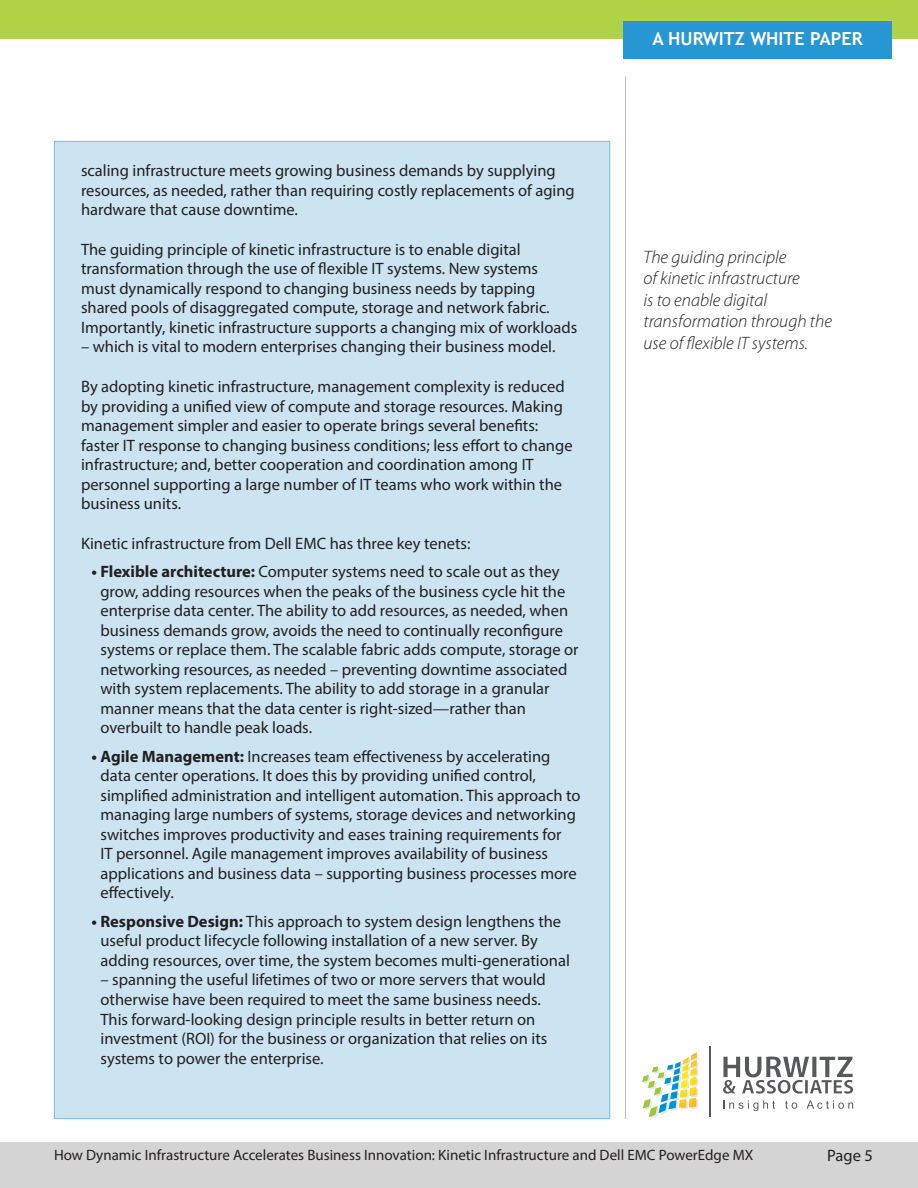
<style>
.page{position:relative;width:918px;height:1188px;background:#fff}
.page>*{position:absolute;margin:0;border:0;box-sizing:border-box;transform-origin:0 0}
.t1{font:italic 300 18px/21.6px "Myriad Pro";color:#231f20}
.t2{font:700 18px "Trebuchet MS";color:#fff}
.t3{font:16.5px/19.5px "Myriad Pro";color:#231f20}
.t4{font:15px "Myriad Pro";color:#231f20}
.s1{font-weight:700}
</style>
<div class="page">
<div style="left:0;top:0;width:918px;height:39px;background:#afd247"></div>
<div style="left:0;top:1143px;width:918px;height:45px;background:#d3d4d3"></div>
<div style="left:623px;top:21px;width:269px;height:38px;background:#2797d4"></div>
<hr style="left:625px;top:76px;width:1px;height:1043px;background:#babdbe">
<svg style="left:642px;top:1052px;width:57px;height:67px"></svg>
<svg style="left:723px;top:1057px;width:130px;height:37px"></svg>
<svg style="left:723px;top:1100px;width:52px;height:11px"></svg>
<svg style="left:785px;top:1101px;width:12px;height:8px"></svg>
<svg style="left:807px;top:1100px;width:46px;height:9px"></svg>
<hr style="left:710px;top:1047px;width:1px;height:70px;background:#57585a">
<div style="left:54px;top:141px;width:556px;height:978px;background:#cce4f2;border:1px solid #77bae3"></div>
<p class="t3" style="left:81px;top:161px;width:495px">scaling infrastructure meets growing business demands by supplying resources, as needed, rather than requiring costly replacements of aging hardware that cause downtime.</p>
<p class="t3" style="left:81px;top:239px;width:498px">The guiding principle of kinetic infrastructure is to enable digital transformation through the use of flexible IT systems. New systems<br>must dynamically respond to changing business needs by tapping shared pools of disaggregated compute, storage and network fabric.<br>Importantly, kinetic infrastructure supports a changing mix of workloads</p>
<p class="t3" style="left:81px;top:337px;width:476px">– which is vital to modern enterprises changing their business model.</p>
<p class="t3" style="left:81px;top:377px;width:493px">By adopting kinetic infrastructure, management complexity is reduced by providing a unified view of compute and storage resources. Making management simpler and easier to operate brings several benefits: faster IT response to changing business conditions; less effort to change infrastructure; and, better cooperation and coordination among IT personnel supporting a large number of IT teams who work within the business units.</p>
<p class="t3" style="left:81px;top:533px;width:391px">Kinetic infrastructure from Dell EMC has three key tenets:</p>
<p class="t3" style="left:100px;top:562px;width:480px;text-indent:-9px"><span class="s1">• Flexible architecture:</span> Computer systems need to scale out as they grow, adding resources when the peaks of the business cycle hit the enterprise data center. The ability to add resources, as needed, when business demands grow, avoids the need to continually reconfigure systems or replace them. The scalable fabric adds compute, storage or networking resources, as needed – preventing downtime associated with system replacements. The ability to add storage in a granular manner means that the data center is right-sized—rather than overbuilt to handle peak loads.</p>
<p class="t3" style="left:100px;top:746px;width:482px;text-indent:-9px"><span class="s1">• Agile Management:</span> Increases team effectiveness by accelerating data center operations. It does this by providing unified control, simplified administration and intelligent automation. This approach to managing large numbers of systems, storage devices and networking switches improves productivity and eases training requirements for<br>IT personnel. Agile management improves availability of business applications and business data – supporting business processes more effectively.</p>
<p class="t3" style="left:100px;top:911px;width:471px;text-indent:-9px"><span class="s1">• Responsive Design:</span> This approach to system design lengthens the useful product lifecycle following installation of a new server. By adding resources, over time, the system becomes multi-generational</p>
<p class="t3" style="left:100px;top:970px;width:448px">– spanning the useful lifetimes of two or more servers that would otherwise have been required to meet the same business needs.<br>This forward-looking design principle results in better return on investment (ROI) for the business or organization that relies on its systems to power the enterprise.</p>
<p class="t2" style="left:652px;top:28px;width:212px">A HURWITZ WHITE PAPER</p>
<p class="t1" style="left:643px;top:246px;width:190px">The guiding principle<br>of kinetic infrastructure<br>is to enable digital transformation through the use of flexible IT systems.</p>
<p class="t4" style="left:54px;top:1146px;width:701px">How Dynamic Infrastructure Accelerates Business Innovation: Kinetic Infrastructure and Dell EMC PowerEdge MX</p>
<p class="t3" style="left:827px;top:1145px;width:47px">Page 5</p>
</div>
